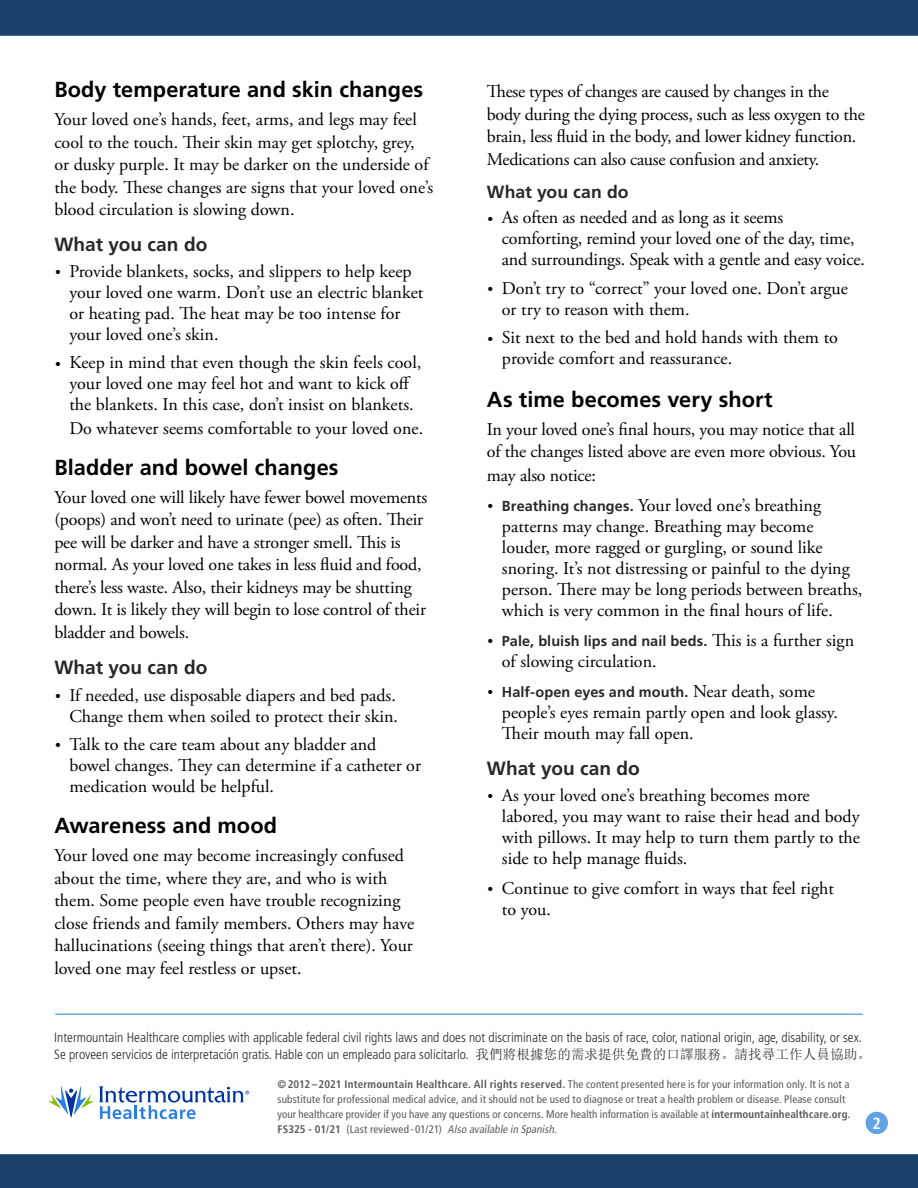
<style>
.page{position:relative;width:918px;height:1188px;background:#fff}
.page>*{position:absolute;margin:0;border:0;box-sizing:border-box;transform-origin:0 0}
.Level_1__h2{font:700 21.75px "Frutiger LT Std";letter-spacing:.005em;color:#000}
.Level_2__h3{font:700 19.2px "Frutiger LT Std";color:#292829}
.Main__p{font:18px/21px "Adobe Garamond Pro";color:#000}
.Level_3__h4{font:700 17.7px "Frutiger LT Std";letter-spacing:.005em;color:#292829}
.t1{font:700 condensed 16.2px "Frutiger LT Std";color:#fff}
.t2{font:700 14.4px "Frutiger LT Std";letter-spacing:.005em;color:#292829}
.t3{font:300 condensed 13.5px/16.5px "Frutiger LT Std";color:#292829}
.Footer___h6{font:condensed 10.95px/15px "Frutiger LT Std";letter-spacing:.01em;color:#58595b}
.s1{font-size:15px}
.s2{font-family:"Frutiger LT Std";font-weight:700;font-size:14.4px;color:#292829}
.s3{font-family:"Adobe Garamond Pro";font-weight:400;font-size:15px;color:#000}
.s4{font-family:"Adobe Garamond Pro";font-weight:400;font-size:18px;color:#000}
.s5{font-family:"Sim Sun";font-weight:400;font-stretch:normal}
.s6{font-weight:700}
.s7{font-style:italic;color:#5d5d60}
</style>
<div class="page">
<div style="left:0;top:1154px;width:918px;height:34px;background:#1b4069"></div>
<div style="left:866px;top:1112px;width:22px;height:22px;background:#61a4e4;border-radius:50%"></div>
<div style="left:0;top:0;width:918px;height:35px;background:#1a3e67"></div>
<hr style="left:55px;top:1014px;width:808px;height:1px;background:#6baae6">
<svg style="left:49px;top:1086px;width:44px;height:31px"></svg>
<svg style="left:99px;top:1086px;width:150px;height:33px"></svg>
<p class="Level_1__h2" style="left:54px;top:77px;width:370px">Body temperature and skin changes</p>
<p class="Main__p" style="left:54px;top:109px;width:380px;line-height:22.5px">Your loved one’s hands, feet, arms, and legs may feel cool to the touch. Their skin may get splotchy, grey, or dusky purple. It may be darker on the underside of the body. These changes are signs that your loved one’s blood circulation is slowing down.</p>
<p class="Level_2__h3" style="left:54px;top:233px;width:155px">What you can do</p>
<p class="Main__p" style="left:69px;top:261px;width:356px;text-indent:-14px"><span class="s1">•</span> Provide blankets, socks, and slippers to help keep your loved one warm. Don’t use an electric blanket or heating pad. The heat may be too intense for your loved one’s skin.</p>
<p class="Main__p" style="left:55px;top:353px;width:368px;text-align:center"><span class="s1">•</span> Keep in mind that even though the skin feels cool, your loved one may feel hot and want to kick off the blankets. In this case, don’t insist on blankets.</p>
<p class="Main__p" style="left:69px;top:418px;width:355px">Do whatever seems comfortable to your loved one.</p>
<p class="Level_1__h2" style="left:54px;top:455px;width:286px">Bladder and bowel changes</p>
<p class="Main__p" style="left:54px;top:486px;width:375px;line-height:22.6px">Your loved one will likely have fewer bowel movements (poops) and won’t need to urinate (pee) as often. Their pee will be darker and have a stronger smell. This is normal. As your loved one takes in less fluid and food, there’s less waste. Also, their kidneys may be shutting down. It is likely they will begin to lose control of their bladder and bowels.</p>
<p class="Level_2__h3" style="left:54px;top:656px;width:155px">What you can do</p>
<p class="Main__p" style="left:55px;top:685px;width:344px;text-align:right"><span class="s1">•</span> If needed, use disposable diapers and bed pads.<br>Change them when soiled to protect their skin.</p>
<p class="Main__p" style="left:69px;top:735px;width:353px;text-indent:-14px"><span class="s1">•</span> Talk to the care team about any bladder and bowel changes. They can determine if a catheter or medication would be helpful.</p>
<p class="Level_1__h2" style="left:54px;top:813px;width:224px">Awareness and mood</p>
<p class="Main__p" style="left:54px;top:845px;width:361px;line-height:22.5px">Your loved one may become increasingly confused about the time, where they are, and who is with them. Some people even have trouble recognizing close friends and family members. Others may have hallucinations (seeing things that aren’t there). Your loved one may feel restless or upset.</p>
<p class="Main__p" style="left:487px;top:81px;width:379px;line-height:22.5px">These types of changes are caused by changes in the body during the dying process, such as less oxygen to the brain, less fluid in the body, and lower kidney function.<br>Medications can also cause confusion and anxiety.</p>
<p class="Level_3__h4" style="left:487px;top:181px;width:143px">What you can do</p>
<p class="Main__p" style="left:502px;top:208px;width:364px;text-indent:-14px"><span class="s1">•</span> As often as needed and as long as it seems comforting, remind your loved one of the day, time, and surroundings. Speak with a gentle and easy voice.</p>
<p class="Main__p" style="left:502px;top:278px;width:347px;text-indent:-14px"><span class="s1">•</span> Don’t try to “correct” your loved one. Don’t argue or try to reason with them.</p>
<p class="Main__p" style="left:502px;top:328px;width:338px;text-indent:-14px"><span class="s1">•</span> Sit next to the bed and hold hands with them to provide comfort and reassurance.</p>
<p class="Level_1__h2" style="left:487px;top:387px;width:287px">As time becomes very short</p>
<p class="Main__p" style="left:487px;top:418px;width:371px;line-height:22.8px;text-align:justify">In your loved one’s final hours, you may notice that all of the changes listed above are even more obvious. You may also notice:</p>
<p class="Main__p" style="left:502px;top:495px;width:362px;text-indent:-14px"><span class="s1">•</span> <span class="s2">Breathing changes.</span> Your loved one’s breathing patterns may change. Breathing may become louder, more ragged or gurgling, or sound like snoring. It’s not distressing or painful to the dying person. There may be long periods between breaths, which is very common in the final hours of life.</p>
<p class="t2" style="left:488px;top:633px;width:368px"><span class="s3">•</span> Pale, bluish lips and nail beds. <span class="s4">This is a further sign</span></p>
<p class="Main__p" style="left:502px;top:651px;width:156px">of slowing circulation.</p>
<p class="t2" style="left:488px;top:684px;width:329px"><span class="s3">•</span> Half-open eyes and mouth. <span class="s4">Near death, some</span></p>
<p class="Main__p" style="left:502px;top:702px;width:337px">people’s eyes remain partly open and look glassy.<br>Their mouth may fall open.</p>
<p class="Level_2__h3" style="left:487px;top:757px;width:155px">What you can do</p>
<p class="Main__p" style="left:502px;top:785px;width:360px;text-indent:-14px"><span class="s1">•</span> As your loved one’s breathing becomes more labored, you may want to raise their head and body with pillows. It may help to turn them partly to the side to help manage fluids.</p>
<p class="Main__p" style="left:502px;top:878px;width:333px;text-indent:-14px"><span class="s1">•</span> Continue to give comfort in ways that feel right to you.</p>
<p class="t3" style="left:54px;top:1029px;width:818px">Intermountain Healthcare complies with applicable federal civil rights laws and does not discriminate on the basis of race, color, national origin, age, disability, or sex.<br>Se proveen servicios de interpretación gratis. Hable con un empleado para solicitarlo. <span class="s5">我們將根據您的需求提供免費的口譯服務。請找尋工作人員協助。</span></p>
<p class="Footer___h6" style="left:278px;top:1077px;width:575px"><span class="s6">©2012–2021 Intermountain Healthcare. All rights reserved.</span> The content presented here is for your information only. It is not a substitute for professional medical advice, and it should not be used to diagnose or treat a health problem or disease. Please consult your healthcare provider if you have any questions or concerns. More health information is available at <span class="s6">intermountainhealthcare.org.<br>FS325 - 01/21</span> (Last reviewed - 01/21) <span class="s7">Also available in Spanish.</span></p>
<p class="t1" style="left:873px;top:1113px;width:10px">2</p>
</div>
